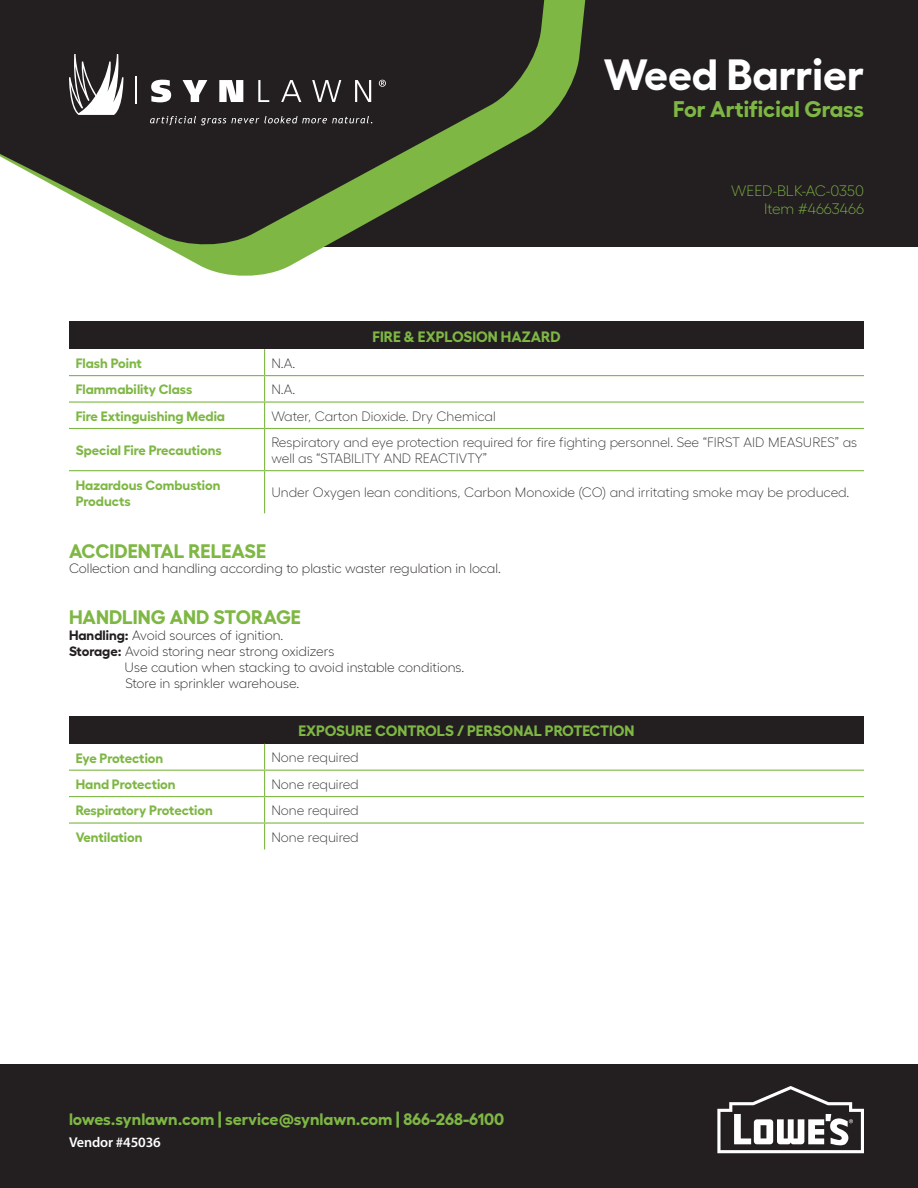
<style>
.page{position:relative;width:918px;height:1188px;background:#fff}
.page>*{position:absolute;margin:0;border:0;box-sizing:border-box;transform-origin:0 0}
.t1{font:700 43.5px "Fellix";color:#fff}
.t2{font:700 22.5px "Fellix";color:#7eb744}
.t3{font:700 19.5px "Fellix";color:#7eb744}
.t4{font:700 16.5px "Fellix";color:#7eb744}
.t5{font:700 15px "Fellix";color:#7eb744}
.t6{font:300 15px "Fellix";color:#7eb744}
.t7{font:600 14.25px "Myriad Pro";letter-spacing:-.01em;color:#fff}
.t8{font:300 13.5px/16.2px "Fellix";color:#2d2e2f}
.t9{font:300 13.5px/16.2px "Fellix";color:#231f20}
.t10{font:700 13.5px/16.2px "Fellix";color:#7eb744}
.s1{font-weight:700}
</style>
<div class="page">
<div style="left:167px;top:0;width:751px;height:247px;background:#231f20"></div>
<div style="left:0;top:1065px;width:918px;height:123px;background:#231f20"></div>
<svg style="left:717px;top:1086px;width:147px;height:67px"></svg>
<svg style="left:168px;top:0;width:418px;height:276px"></svg>
<svg style="left:0;top:0;width:574px;height:248px"></svg>
<svg style="left:69px;top:54px;width:54px;height:61px"></svg>
<svg style="left:151px;top:80px;width:20px;height:22px"></svg>
<svg style="left:183px;top:80px;width:24px;height:22px"></svg>
<svg style="left:219px;top:80px;width:24px;height:22px"></svg>
<svg style="left:258px;top:80px;width:11px;height:22px"></svg>
<svg style="left:281px;top:80px;width:20px;height:22px"></svg>
<svg style="left:312px;top:80px;width:29px;height:22px"></svg>
<svg style="left:355px;top:80px;width:16px;height:22px"></svg>
<svg style="left:136px;top:76px;width:1px;height:28px"></svg>
<svg style="left:379px;top:80px;width:7px;height:7px"></svg>
<svg style="left:150px;top:116px;width:222px;height:9px"></svg>
<div style="left:69px;top:716px;width:795px;height:28px;background:#231f20"></div>
<hr style="left:69px;top:770px;width:196px;height:1px;background:#7eb744">
<hr style="left:69px;top:796px;width:196px;height:1px;background:#7eb744">
<hr style="left:69px;top:822px;width:196px;height:2px;background:#7eb744">
<hr style="left:265px;top:770px;width:599px;height:1px;background:#7eb744">
<hr style="left:265px;top:796px;width:599px;height:1px;background:#7eb744">
<hr style="left:265px;top:822px;width:599px;height:2px;background:#7eb744">
<svg style="left:264px;top:744px;width:1px;height:105px"></svg>
<div style="left:69px;top:321px;width:795px;height:28px;background:#231f20"></div>
<hr style="left:69px;top:375px;width:196px;height:1px;background:#7eb744">
<hr style="left:69px;top:401px;width:196px;height:2px;background:#7eb744">
<hr style="left:69px;top:428px;width:196px;height:1px;background:#7eb744">
<hr style="left:265px;top:375px;width:599px;height:1px;background:#7eb744">
<hr style="left:265px;top:401px;width:599px;height:2px;background:#7eb744">
<svg style="left:264px;top:349px;width:1px;height:79px"></svg>
<hr style="left:265px;top:428px;width:599px;height:1px;background:#7eb744">
<hr style="left:264px;top:429px;width:1px;height:41px;background:#7eb744">
<hr style="left:69px;top:470px;width:196px;height:1px;background:#7eb744">
<hr style="left:265px;top:470px;width:599px;height:1px;background:#7eb744">
<hr style="left:264px;top:471px;width:1px;height:42px;background:#7eb744">
<p class="t1" style="left:604px;top:40px;width:262px">Weed Barrier</p>
<p class="t2" style="left:673px;top:91px;width:192px">For Artificial Grass</p>
<p class="t5" style="left:372px;top:324px;width:190px">FIRE &amp; EXPLOSION HAZARD</p>
<p class="t6" style="left:731px;top:179px;width:134px">WEED-BLK-AC-0350</p>
<p class="t6" style="left:764px;top:197px;width:101px">Item #4663466</p>
<p class="t10" style="left:76px;top:354px;width:68px">Flash Point</p>
<p class="t8" style="left:271px;top:354px;width:25px">N.A.</p>
<p class="t10" style="left:76px;top:380px;width:118px">Flammability Class</p>
<p class="t8" style="left:271px;top:380px;width:25px">N.A.</p>
<p class="t10" style="left:76px;top:407px;width:151px">Fire Extinguishing Media</p>
<p class="t8" style="left:271px;top:407px;width:226px">Water, Carton Dioxide. Dry Chemical</p>
<p class="t10" style="left:76px;top:441px;width:148px">Special Fire Precautions</p>
<p class="t8" style="left:271px;top:433px;width:587px">Respiratory and eye protection required for fire fighting personnel. See “FIRST AID MEASURES” as well as “STABILITY AND REACTIVTY”</p>
<p class="t10" style="left:76px;top:475px;width:146px">Hazardous Combustion<br>Products</p>
<p class="t8" style="left:271px;top:483px;width:580px">Under Oxygen lean conditions, Carbon Monoxide (CO) and irritating smoke may be produced.</p>
<p class="t3" style="left:69px;top:536px;width:199px">ACCIDENTAL RELEASE</p>
<p class="t9" style="left:69px;top:559px;width:434px">Collection and handling according to plastic waster regulation in local.</p>
<p class="t3" style="left:69px;top:601px;width:234px">HANDLING AND STORAGE</p>
<p class="t9" style="left:69px;top:625px;width:216px"><span class="s1">Handling:</span> Avoid sources of ignition.</p>
<p class="t9" style="left:69px;top:642px;width:267px"><span class="s1">Storage:</span> Avoid storing near strong oxidizers</p>
<p class="t9" style="left:125px;top:658px;width:341px">Use caution when stacking to avoid instable conditions.<br>Store in sprinkler warehouse.</p>
<p class="t5" style="left:298px;top:719px;width:338px">EXPOSURE CONTROLS / PERSONAL PROTECTION</p>
<p class="t10" style="left:76px;top:748px;width:89px">Eye Protection</p>
<p class="t8" style="left:271px;top:748px;width:89px">None required</p>
<p class="t10" style="left:76px;top:775px;width:102px">Hand Protection</p>
<p class="t8" style="left:271px;top:775px;width:89px">None required</p>
<p class="t10" style="left:76px;top:801px;width:139px">Respiratory Protection</p>
<p class="t8" style="left:271px;top:801px;width:89px">None required</p>
<p class="t10" style="left:76px;top:828px;width:68px">Ventilation</p>
<p class="t8" style="left:271px;top:828px;width:89px">None required</p>
<p class="t4" style="left:69px;top:1106px;width:437px">lowes.synlawn.com | service@synlawn.com | 866-268-6100</p>
<p class="t7" style="left:69px;top:1135px;width:93px">Vendor #45036</p>
</div>
